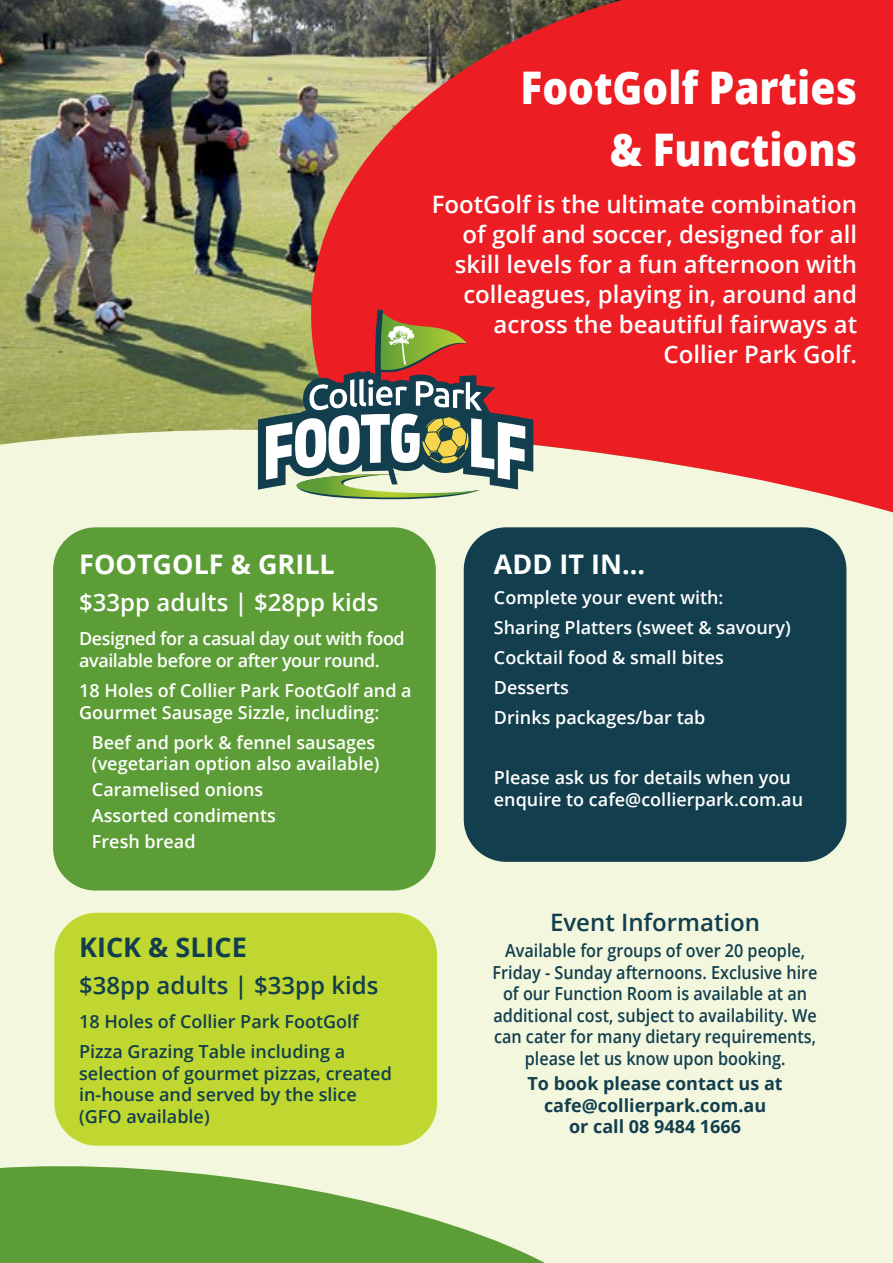
<style>
.page{position:relative;width:893px;height:1263px;background:#fff}
.page>*{position:absolute;margin:0;border:0;box-sizing:border-box;transform-origin:0 0}
.t1{font:800 45px/61.9px "Open Sans";color:#fff;text-align:right;scale:.9 1}
.t2{font:700 27px "Open Sans";color:#fff}
.t3{font:700 27px "Open Sans";color:#123e4e}
.t4{font:600 24px/30px "Open Sans";color:#fff;text-align:right}
.t5{font:600 24px "Open Sans";color:#123e4e}
.t6{font:600 18px/30.2px "Open Sans";color:#fff}
.t7{font:600 18px/21.6px "Open Sans";color:#123e4e;text-align:center;scale:.9 1}
.t8{font:600 18px/21.6px "Open Sans";color:#123e4e}
.t9{font:600 18px/21.6px "Open Sans";letter-spacing:-.025em;color:#fff}
.t10{font:700 18px/21.6px "Open Sans";color:#123e4e;text-align:center}
</style>
<div class="page">
<div style="left:0;top:472px;width:893px;height:791px;background:#f3f7de"></div>
<svg style="left:0;top:1149px;width:627px;height:114px;background:#a3c785"></svg>
<img style="left:0;top:0;width:311px;height:472px">
<svg style="left:311px;top:0;width:582px;height:512px;background:#e13637"></svg>
<div style="left:53px;top:527px;width:383px;height:363px;background:#5d9d37;border-radius:43px"></div>
<div style="left:54px;top:913px;width:383px;height:233px;background:#bfd730;border-radius:43px"></div>
<div style="left:464px;top:527px;width:382px;height:335px;background:#123e4e;border-radius:43px"></div>
<svg style="left:258px;top:309px;width:275px;height:190px;background:#a27c6d"></svg>
<h1 class="t1" style="left:521px;top:54px;width:375px">FootGolf Parties &amp; Functions</h1>
<h3 class="t4" style="left:432px;top:189px;width:427px">FootGolf is the ultimate combination of golf and soccer, designed for all skill levels for a fun afternoon with colleagues, playing in, around and across the beautiful fairways at<br>Collier Park Golf.</h3>
<h2 class="t2" style="left:79px;top:545px;width:257px">FOOTGOLF &amp; GRILL</h2>
<h3 class="t4" style="left:79px;top:587px;width:301px">$33pp adults | $28pp kids</h3>
<p class="t9" style="left:79px;top:627px;width:327px">Designed for a casual day out with food available before or after your round.</p>
<p class="t6" style="left:79px;top:679px;width:334px;line-height:21.6px">18 Holes of Collier Park FootGolf and a<br>Gourmet Sausage Sizzle, including:</p>
<p class="t6" style="left:92px;top:731px;width:289px;line-height:21.6px">Beef and pork &amp; fennel sausages (vegetarian option also available)</p>
<p class="t6" style="left:92px;top:776px;width:185px;line-height:25.8px">Caramelised onions<br>Assorted condiments<br>Fresh bread</p>
<h2 class="t3" style="left:79px;top:928px;width:169px">KICK &amp; SLICE</h2>
<h3 class="t5" style="left:79px;top:969px;width:301px">$38pp adults | $33pp kids</h3>
<p class="t8" style="left:79px;top:1006px;width:281px;line-height:30.2px">18 Holes of Collier Park FootGolf<br>Pizza Grazing Table including a</p>
<p class="t8" style="left:79px;top:1062px;width:314px">selection of gourmet pizzas, created in-house and served by the slice (GFO available)</p>
<h2 class="t2" style="left:494px;top:545px;width:153px">ADD IT IN...</h2>
<p class="t6" style="left:494px;top:582px;width:298px">Complete your event with:<br>Sharing Platters (sweet &amp; savoury)<br>Cocktail food &amp; small bites<br>Desserts<br>Drinks packages/bar tab</p>
<p class="t6" style="left:494px;top:766px;width:311px;line-height:21.6px">Please ask us for details when you enquire to cafe@collierpark.com.au</p>
<h3 class="t5" style="left:550px;top:906px;width:212px">Event Information</h3>
<p class="t7" style="left:493px;top:939px;width:362px">Available for groups of over 20 people, Friday - Sunday afternoons. Exclusive hire of our Function Room is available at an additional cost, subject to availability. We can cater for many dietary requirements, please let us know upon booking.</p>
<p class="t10" style="left:527px;top:1072px;width:257px">To book please contact us at cafe@collierpark.com.au<br>or call 08 9484 1666</p>
</div>
